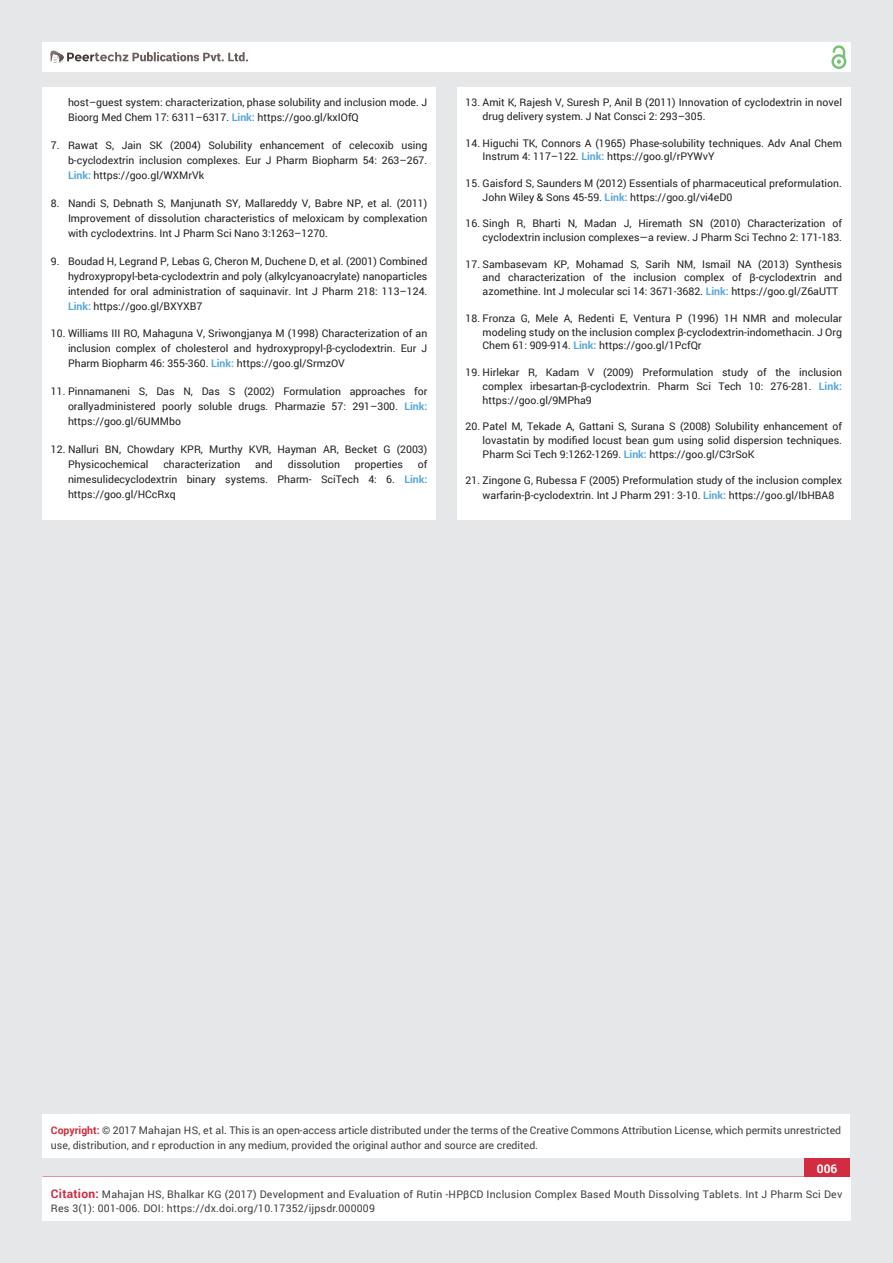
<style>
.page{position:relative;width:893px;height:1263px;background:#e6e7e9}
.page>*{position:absolute;margin:0;border:0;box-sizing:border-box;transform-origin:0 0}
.t1{font:700 12px "Roboto";color:#fff}
.t2{font:10.5px/15px "Roboto";color:#231f20;text-align:justify}
.t3{font:10.5px/15px "Roboto";color:#3e3e3f}
.t4{font:10.5px/13.5px "Roboto";letter-spacing:.02em;color:#3e3e3f}
.s1{font-weight:700;color:#56a7dc}
.s2{font-weight:700;color:#d12c41}
.s3{color:#0b0c0b}
.s4{font-weight:700;font-size:12px;color:#d12c41}
</style>
<div class="page">
<div style="left:42px;top:43px;width:808px;height:29px;background:#fff"></div>
<div style="left:831px;top:54px;width:15px;height:15px;border:2px solid #72c272;border-radius:50%"></div>
<svg style="left:831px;top:45px;width:15px;height:19px"></svg>
<div style="left:804px;top:1157px;width:46px;height:43px;background:#d12c41"></div>
<div style="left:42px;top:1177px;width:809px;height:43px;background:#fff"></div>
<svg style="left:49px;top:50px;width:199px;height:14px"></svg>
<div style="left:42px;top:1115px;width:808px;height:43px;background:#fff"></div>
<div style="left:42px;top:87px;width:394px;height:433px;background:#fff"></div>
<div style="left:457px;top:87px;width:393px;height:433px;background:#fff"></div>
<p class="t2" style="left:68px;top:95px;width:361px">host–guest system: characterization, phase solubility and inclusion mode. J<br>Bioorg Med Chem 17: 6311–6317. <span class="s1">Link:</span> https://goo.gl/kxIOfQ</p>
<p class="t2" style="left:68px;top:137px;width:361px;text-indent:-17px">7. Rawat S, Jain SK (2004) Solubility enhancement of celecoxib using b-cyclodextrin inclusion complexes. Eur J Pharm Biopharm 54: 263–267.<br><span class="s1">Link:</span> https://goo.gl/WXMrVk</p>
<p class="t2" style="left:68px;top:195px;width:361px;text-indent:-17px">8. Nandi S, Debnath S, Manjunath SY, Mallareddy V, Babre NP, et al. (2011)<br>Improvement of dissolution characteristics of meloxicam by complexation with cyclodextrins. Int J Pharm Sci Nano 3:1263–1270.</p>
<p class="t2" style="left:68px;top:253px;width:361px;text-indent:-17px">9. Boudad H, Legrand P, Lebas G, Cheron M, Duchene D, et al. (2001) Combined hydroxypropyl-beta-cyclodextrin and poly (alkylcyanoacrylate) nanoparticles intended for oral administration of saquinavir. Int J Pharm 218: 113–124.<br><span class="s1">Link:</span> https://goo.gl/BXYXB7</p>
<p class="t2" style="left:68px;top:326px;width:361px;text-indent:-17px">10. Williams III RO, Mahaguna V, Sriwongjanya M (1998) Characterization of an inclusion complex of cholesterol and hydroxypropyl-β-cyclodextrin. Eur J Pharm Biopharm 46: 355-360. <span class="s1">Link:</span> https://goo.gl/SrmzOV</p>
<p class="t2" style="left:68px;top:383px;width:361px;text-indent:-17px">11. Pinnamaneni S, Das N, Das S (2002) Formulation approaches for orallyadministered poorly soluble drugs. Pharmazie 57: 291–300. <span class="s1">Link: </span>https://goo.gl/6UMMbo</p>
<p class="t2" style="left:68px;top:441px;width:361px;text-indent:-17px">12. Nalluri BN, Chowdary KPR, Murthy KVR, Hayman AR, Becket G (2003)<br>Physicochemical</p>
<p class="t2" style="left:68px;top:456px;width:361px;text-indent:350px">of nimesulidecyclodextrin binary systems. Pharm- SciTech 4: 6. <span class="s1">Link: </span>https://goo.gl/HCcRxq</p>
<p class="t2" style="left:163px;top:456px;width:78px">characterization</p>
<p class="t2" style="left:255px;top:456px;width:19px">and</p>
<p class="t2" style="left:288px;top:456px;width:54px">dissolution</p>
<p class="t2" style="left:355px;top:456px;width:49px">properties</p>
<p class="t2" style="left:483px;top:95px;width:361px;line-height:13.8px;text-indent:-17px">13. Amit K, Rajesh V, Suresh P, Anil B (2011) Innovation of cyclodextrin in novel drug delivery system. J Nat Consci 2: 293–305.</p>
<p class="t2" style="left:483px;top:136px;width:361px;line-height:13.8px;text-indent:-17px">14. Higuchi TK, Connors A (1965) Phase-solubility techniques. Adv Anal Chem<br>Instrum 4: 117–122. <span class="s1">Link:</span> https://goo.gl/rPYWvY</p>
<p class="t2" style="left:483px;top:176px;width:361px;line-height:13.8px;text-indent:-17px">15. Gaisford S, Saunders M (2012) Essentials of pharmaceutical preformulation.<br>John Wiley &amp; Sons 45-59. <span class="s1">Link:</span> https://goo.gl/vi4eD0</p>
<p class="t2" style="left:466px;top:216px;width:378px;line-height:13.8px;text-align:right">16. Singh R, Bharti N, Madan J, Hiremath SN (2010) Characterization of cyclodextrin inclusion complexes—a review. J Pharm Sci Techno 2: 171-183.</p>
<p class="t2" style="left:483px;top:257px;width:361px;line-height:13.8px;text-indent:-17px">17. Sambasevam KP, Mohamad S, Sarih NM, Ismail NA (2013) Synthesis and characterization of the inclusion complex of β-cyclodextrin and azomethine. Int J molecular sci 14: 3671-3682. <span class="s1">Link:</span> https://goo.gl/Z6aUTT</p>
<p class="t2" style="left:483px;top:311px;width:361px;line-height:13.8px;text-indent:-17px">18. Fronza G, Mele A, Redenti E, Ventura P (1996) 1H NMR and molecular modeling study on the inclusion complex β-cyclodextrin-indomethacin. J Org Chem 61: 909-914. <span class="s1">Link:</span> https://goo.gl/1PcfQr</p>
<p class="t2" style="left:483px;top:365px;width:361px;line-height:13.8px;text-indent:-17px">19. Hirlekar R, Kadam V (2009) Preformulation study of the inclusion complex irbesartan-β-cyclodextrin. Pharm Sci Tech 10: 276-281. <span class="s1">Link: </span>https://goo.gl/9MPha9</p>
<p class="t2" style="left:483px;top:419px;width:361px;line-height:13.8px;text-indent:-17px">20. Patel M, Tekade A, Gattani S, Surana S (2008) Solubility enhancement of lovastatin by modified locust bean gum using solid dispersion techniques.<br>Pharm Sci Tech 9:1262-1269. <span class="s1">Link:</span> https://goo.gl/C3rSoK</p>
<p class="t2" style="left:483px;top:473px;width:361px;text-indent:-17px">21. Zingone G, Rubessa F (2005) Preformulation study of the inclusion complex warfarin-β-cyclodextrin. Int J Pharm 291: 3-10. <span class="s1">Link:</span> https://goo.gl/IbHBA8</p>
<p class="t3" style="left:51px;top:1123px;width:792px"><span class="s2">Copyright:</span> © 2017 Mahajan HS, et al<span class="s3">.</span> This is an open-access article distributed under the terms of the Creative Commons Attribution License, which permits unrestricted use, distribution, and r eproduction in any medium, provided the original author and source are credited.</p>
<p class="t1" style="left:817px;top:1161px;width:22px">006</p>
<p class="t4" style="left:51px;top:1188px;width:793px"><span class="s4">Citation:</span> Mahajan HS, Bhalkar KG (2017) Development and Evaluation of Rutin -HPβCD Inclusion Complex Based Mouth Dissolving Tablets. Int J Pharm Sci Dev<br>Res 3(1): 001-006. DOI: https://dx.doi.org/10.17352/ijpsdr.000009</p>
</div>
